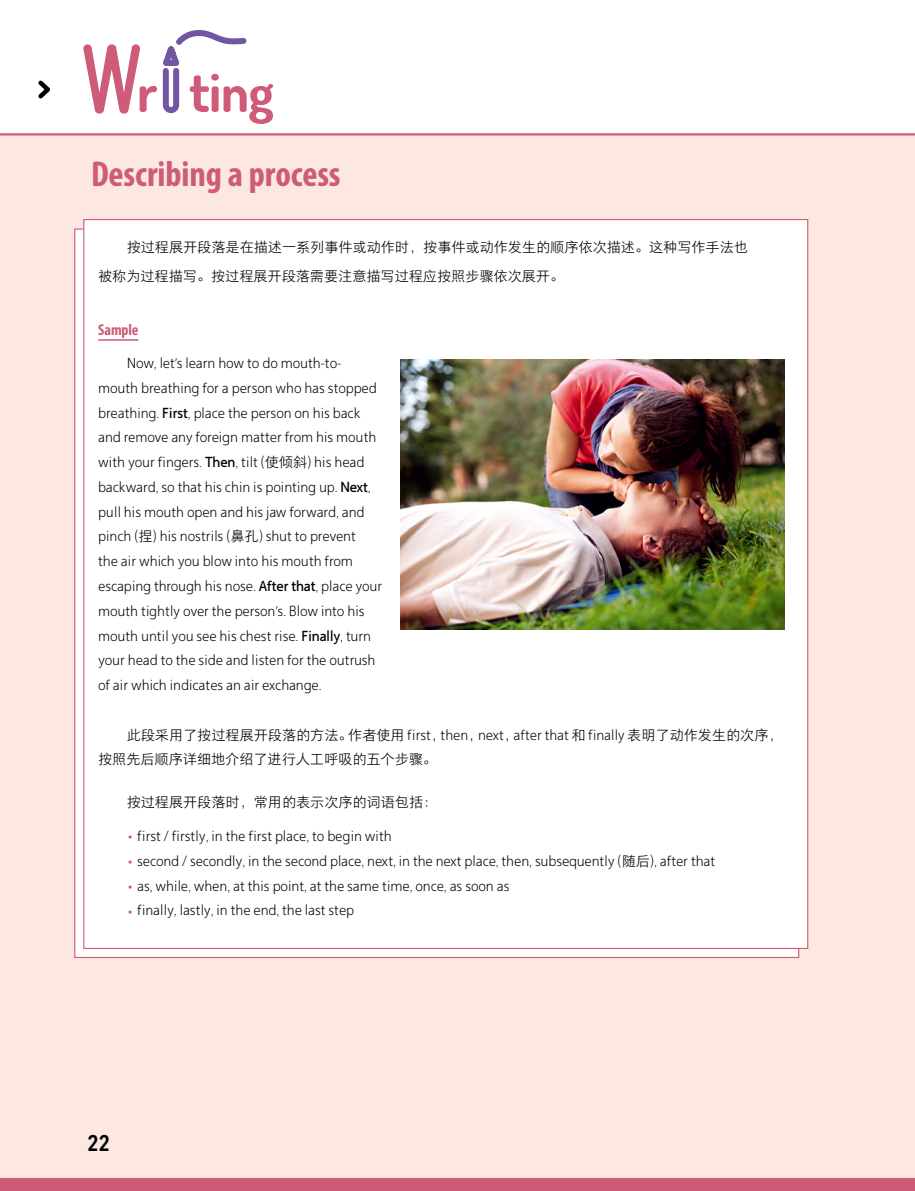
<style>
.page{position:relative;width:915px;height:1191px;background:#fff}
.page>*{position:absolute;margin:0;border:0;box-sizing:border-box;transform-origin:0 0}
.t1{font:700 54px "Dosis";color:#ce5b77}
.t2{font:700 condensed 36px "Myriad Pro";color:#ce5b77}
.t3{font:600 22.5px "Avenir Next Condensed";color:#000}
.t4{font:700 condensed 15.75px "Myriad Pro";letter-spacing:-.01em;color:#ce5b77}
.t5{font:14.25px/24.8px "FZYOUHK 504 L GBK1 0";letter-spacing:-.01em;color:#000}
.s1{font-family:"Myriad Pro";font-weight:300}
.s2{font-family:"FZYOUHK 510 M GBK1 0"}
.s3{font-family:"Myriad Pro";font-size:15px;color:#ce5b77}
</style>
<div class="page">
<div style="left:0;top:135px;width:914px;height:1056px;background:#fce8e1"></div>
<svg style="left:38px;top:80px;width:12px;height:19px"></svg>
<svg style="left:83px;top:44px;width:57px;height:70px"></svg>
<svg style="left:162px;top:30px;width:85px;height:84px"></svg>
<hr style="left:0;top:133px;width:914px;height:2px;background:#ce5b77">
<div style="left:0;top:1178px;width:914px;height:13px;background:#ce5b77"></div>
<svg style="left:914px;top:1178px;width:1px;height:13px"></svg>
<div style="left:74px;top:228px;width:725px;height:730px;background:#fff;border:1px solid #ce5b77"></div>
<div style="left:83px;top:219px;width:725px;height:730px;background:#fff;border:1px solid #ce5b77"></div>
<hr style="left:98px;top:339px;width:40px;height:2px;background:#ce5b77">
<img style="left:400px;top:359px;width:384px;height:271px">
<h1 class="t1" style="left:137px;top:57px;width:138px">r ing</h1>
<h2 class="t2" style="left:91px;top:151px;width:251px">Describing a process</h2>
<p class="t5" style="left:98px;top:233px;width:651px;line-height:28.8px;text-indent:28px">按过程展开段落是在描述一系列事件或动作时，按事件或动作发生的顺序依次描述。这种写作手法也被称为过程描写。按过程展开段落需要注意描写过程应按照步骤依次展开。</p>
<p class="t4" style="left:98px;top:320px;width:42px">Sample</p>
<p class="t5" style="left:98px;top:351px;width:285px;text-indent:29px">Now, let<span class="s1">’</span>s learn how to do mouth<span class="s1">-</span>to&shy;mouth breathing for a person who has stopped breathing. <span class="s2">First</span>, place the person on his back and remove any foreign matter from his mouth with your fingers. <span class="s2">Then</span>, tilt (使倾斜) his head backward, so that his chin is pointing up. <span class="s2">Next</span>, pull his mouth open and his jaw forward, and pinch (捏) his nostrils (鼻孔) shut to prevent<br>the air which you blow into his mouth from escaping through his nose. <span class="s2">After that</span>, place your mouth tightly over the person<span class="s1">’</span>s. Blow into his mouth until you see his chest rise. <span class="s2">Finally</span>, turn your head to the side and listen for the outrush of air which indicates an air exchange.</p>
<p class="t5" style="left:98px;top:722px;width:685px;text-indent:28px">此段采用了按过程展开段落的方法。作者使用 first，then，next，after that 和 finally 表明了动作发生的次序，按照先后顺序详细地介绍了进行人工呼吸的五个步骤。</p>
<p class="t5" style="left:127px;top:790px;width:312px">按过程展开段落时，常用的表示次序的词语包括：</p>
<p class="t5" style="left:128px;top:824px;width:265px"><span class="s3">•</span> first / firstly, in the first place, to begin with</p>
<p class="t5" style="left:128px;top:849px;width:588px"><span class="s3">•</span> second / secondly, in the second place, next, in the next place, then, subsequently (随后), after that</p>
<p class="t5" style="left:128px;top:873px;width:383px"><span class="s3">•</span> as, while, when, at this point, at the same time, once, as soon as</p>
<p class="t5" style="left:128px;top:898px;width:227px"><span class="s3">•</span> finally, lastly, in the end, the last step</p>
<h3 class="t3" style="left:88px;top:1123px;width:24px">22</h3>
</div>
